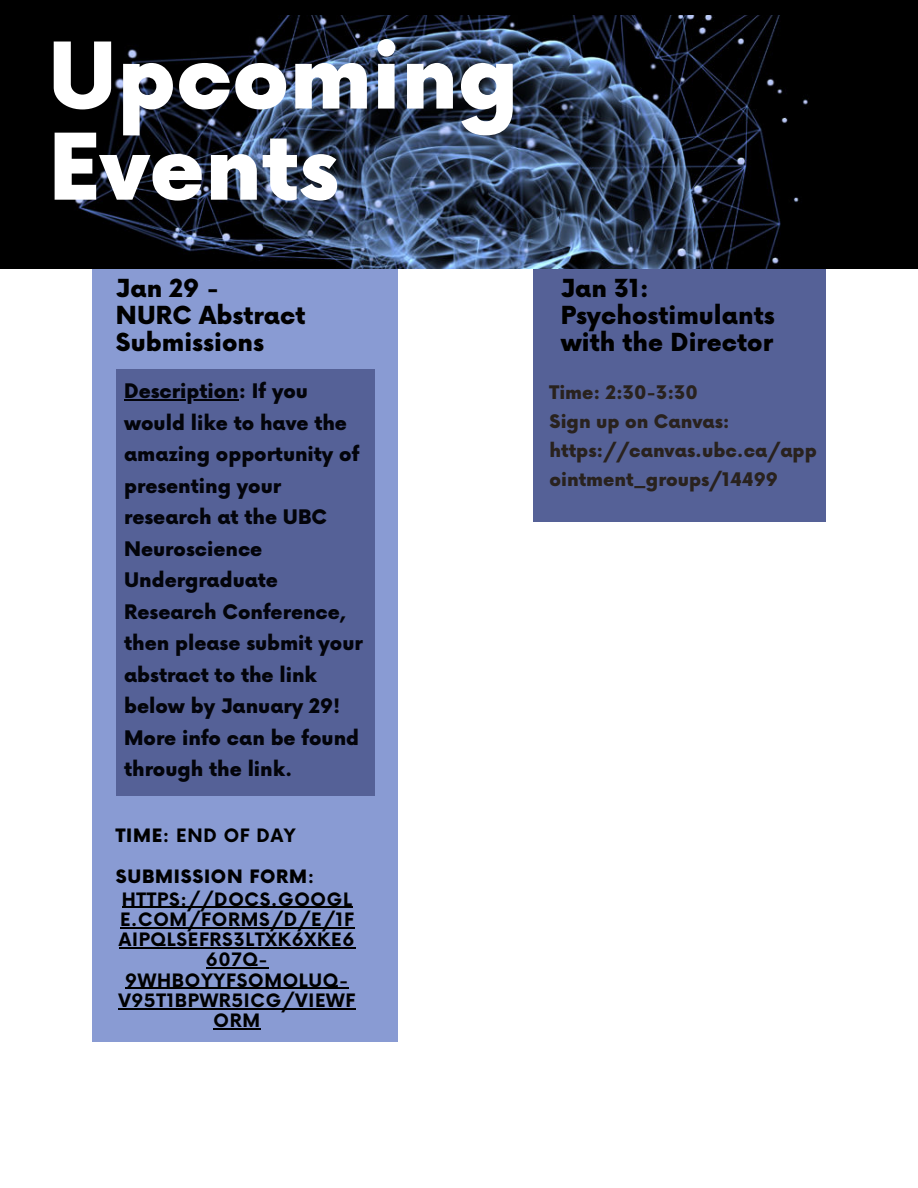
<style>
.page{position:relative;width:918px;height:1188px;background:#fff}
.page>*{position:absolute;margin:0;border:0;box-sizing:border-box;transform-origin:0 0}
.t1{font:900 89.4px/91.2px "Now";color:#fff}
.t2{font:900 24.3px/27px "Now";color:#000}
.t3{font:900 19.5px/31.5px "Now";color:#03040a}
.t4{font:900 18.3px/29.2px "Now";color:#29221e}
.t5{font:700 18px/20.2px "Now";letter-spacing:.04em;color:#000}
.s1{font-weight:900}
</style>
<div class="page">
<div style="left:0;top:0;width:918px;height:254px;background:#000"></div>
<div style="left:533px;top:268px;width:292px;height:254px;background:#556197"></div>
<div style="left:92px;top:268px;width:305px;height:774px;background:#899bd3"></div>
<img style="left:0;top:15px;width:918px;height:253px">
<div style="left:116px;top:370px;width:258px;height:425px;background:#556197"></div>
<hr style="left:124px;top:399px;width:115px;height:1px;background:#03040a">
<hr style="left:122px;top:907px;width:230px;height:1px;background:#000">
<hr style="left:120px;top:927px;width:234px;height:1px;background:#000">
<hr style="left:119px;top:947px;width:236px;height:1px;background:#000">
<hr style="left:206px;top:967px;width:62px;height:2px;background:#000">
<hr style="left:125px;top:988px;width:224px;height:1px;background:#000">
<hr style="left:118px;top:1008px;width:238px;height:1px;background:#000">
<hr style="left:213px;top:1028px;width:48px;height:1px;background:#000">
<h1 class="t1" style="left:48px;top:36px;width:473px">Upcoming<br>Events</h1>
<h1 class="t1" style="left:50px;top:82px;width:698px">Finals Studying</h1>
<p class="t2" style="left:116px;top:276px;width:191px">Jan 29 -<br>NURC Abstract<br>Submissions</p>
<p class="t3" style="left:124px;top:377px;width:240px">Description: If you would like to have the amazing opportunity of presenting your research at the UBC<br>Neuroscience<br>Undergraduate<br>Research Conference, then please submit your abstract to the link below by January 29!<br>More info can be found through the link.</p>
<p class="t5" style="left:116px;top:827px;width:181px"><span class="s1">TIME</span>: END OF DAY</p>
<p class="t5" style="left:122px;top:866px;width:232px;line-height:22.8px;text-indent:-6px"><span class="s1">SUBMISSION FORM</span>:<br>HTTPS://DOCS.GOOGL</p>
<p class="t5" style="left:118px;top:910px;width:238px;text-align:center">E.COM/FORMS/D/E/1F<br>AIPQLSEFRS3LTXK6XKE6<br>607Q-<br>9WHBOYYFSOMOLUQ-<br>V95T1BPWR5ICG/VIEWF<br>ORM</p>
<p class="t2" style="left:561px;top:276px;width:215px">Jan 31:<br>Psychostimulants with the Director</p>
<p class="t4" style="left:550px;top:378px;width:269px">Time: 2:30-3:30<br>Sign up on Canvas: https://canvas.ubc.ca/app ointment_groups/14499</p>
</div>
